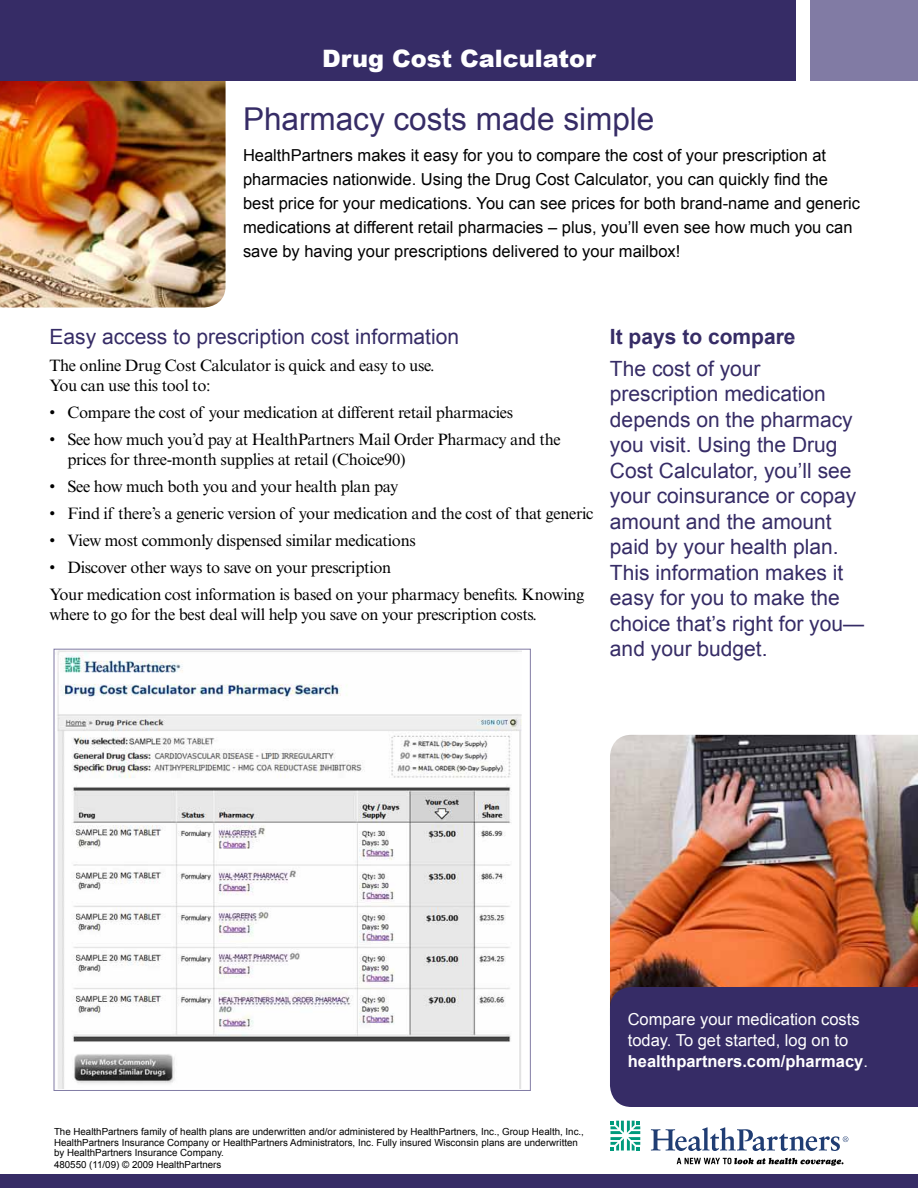
<style>
.page{position:relative;width:918px;height:1188px;background:#fff}
.page>*{position:absolute;margin:0;border:0;box-sizing:border-box;transform-origin:0 0}
.t1{font:31.5px "Arial";color:#362c66}
.t2{font:900 24px "Arial";color:#fff}
.t3{font:21px/25.5px "Arial";color:#362c66}
.t4{font:700 21px "Arial";color:#362c66}
.t5{font:16.5px/20.2px "Times New Roman MT Std";letter-spacing:-.02em;color:#000}
.t6{font:16.5px/24px "Arial";color:#000}
.t7{font:16.5px/21px "Arial";color:#fff}
.t8{font:9.75px/10.5px "Arial";color:#000}
.s1{font-weight:700}
</style>
<div class="page">
<img style="left:610px;top:735px;width:308px;height:252px">
<div style="left:610px;top:987px;width:308px;height:120px;background:#362c66"></div>
<img style="left:0;top:81px;width:226px;height:227px">
<div style="left:810px;top:0;width:108px;height:81px;background:#817ba4"></div>
<div style="left:0;top:0;width:795px;height:81px;background:#362c66"></div>
<svg style="left:610px;top:1121px;width:30px;height:30px"></svg>
<svg style="left:651px;top:1127px;width:197px;height:24px"></svg>
<svg style="left:677px;top:1158px;width:167px;height:8px"></svg>
<div style="left:0;top:1174px;width:918px;height:14px;background:#362c66"></div>
<img style="left:57px;top:651px;width:464px;height:438px">
<h2 class="t2" style="left:322px;top:41px;width:275px">Drug Cost Calculator</h2>
<h1 class="t1" style="left:243px;top:99px;width:413px">Pharmacy costs made simple</h1>
<p class="t6" style="left:243px;top:143px;width:619px">HealthPartners makes it easy for you to compare the cost of your prescription at pharmacies nationwide. Using the Drug Cost Calculator, you can quickly find the best price for your medications. You can see prices for both brand-name and generic medications at different retail pharmacies – plus, you’ll even see how much you can save by having your prescriptions delivered to your mailbox!</p>
<p class="t3" style="left:50px;top:324px;width:411px">Easy access to prescription cost information</p>
<p class="t5" style="left:50px;top:355px;width:387px">The online Drug Cost Calculator is quick and easy to use.<br>You can use this tool to:</p>
<p class="t5" style="left:50px;top:402px;width:465px">• Compare the cost of your medication at different retail pharmacies</p>
<p class="t5" style="left:68px;top:429px;width:495px;text-indent:-18px">• See how much you’d pay at HealthPartners Mail Order Pharmacy and the prices for three-month supplies at retail (Choice90)</p>
<p class="t5" style="left:49px;top:476px;width:350px">• See how much both you and your health plan pay</p>
<p class="t5" style="left:49px;top:503px;width:545px">• Find if there’s a generic version of your medication and the cost of that generic</p>
<p class="t5" style="left:49px;top:530px;width:368px">• View most commonly dispensed similar medications</p>
<p class="t5" style="left:49px;top:554px;width:537px;line-height:27px">• Discover other ways to save on your prescription<br>Your medication cost information is based on your pharmacy benefits. Knowing</p>
<p class="t5" style="left:49px;top:605px;width:489px">where to go for the best deal will help you save on your prescription costs.</p>
<p class="t4" style="left:610px;top:322px;width:187px">It pays to compare</p>
<p class="t3" style="left:610px;top:356px;width:256px">The cost of your prescription medication depends on the pharmacy you visit. Using the Drug<br>Cost Calculator, you’ll see your coinsurance or copay amount and the amount paid by your health plan.<br>This information makes it easy for you to make the choice that’s right for you— and your budget.</p>
<p class="t8" style="left:54px;top:1127px;width:531px">The HealthPartners family of health plans are underwritten and/or administered by HealthPartners, Inc., Group Health, Inc.,<br>HealthPartners Insurance Company or HealthPartners Administrators, Inc. Fully insured Wisconsin plans are underwritten by HealthPartners Insurance Company.</p>
<p class="t8" style="left:54px;top:1160px;width:169px">480550 (11/09) © 2009 HealthPartners</p>
<p class="t7" style="left:628px;top:1009px;width:242px">Compare your medication costs today. To get started, log on to <span class="s1">healthpartners.com/pharmacy</span>.</p>
</div>
